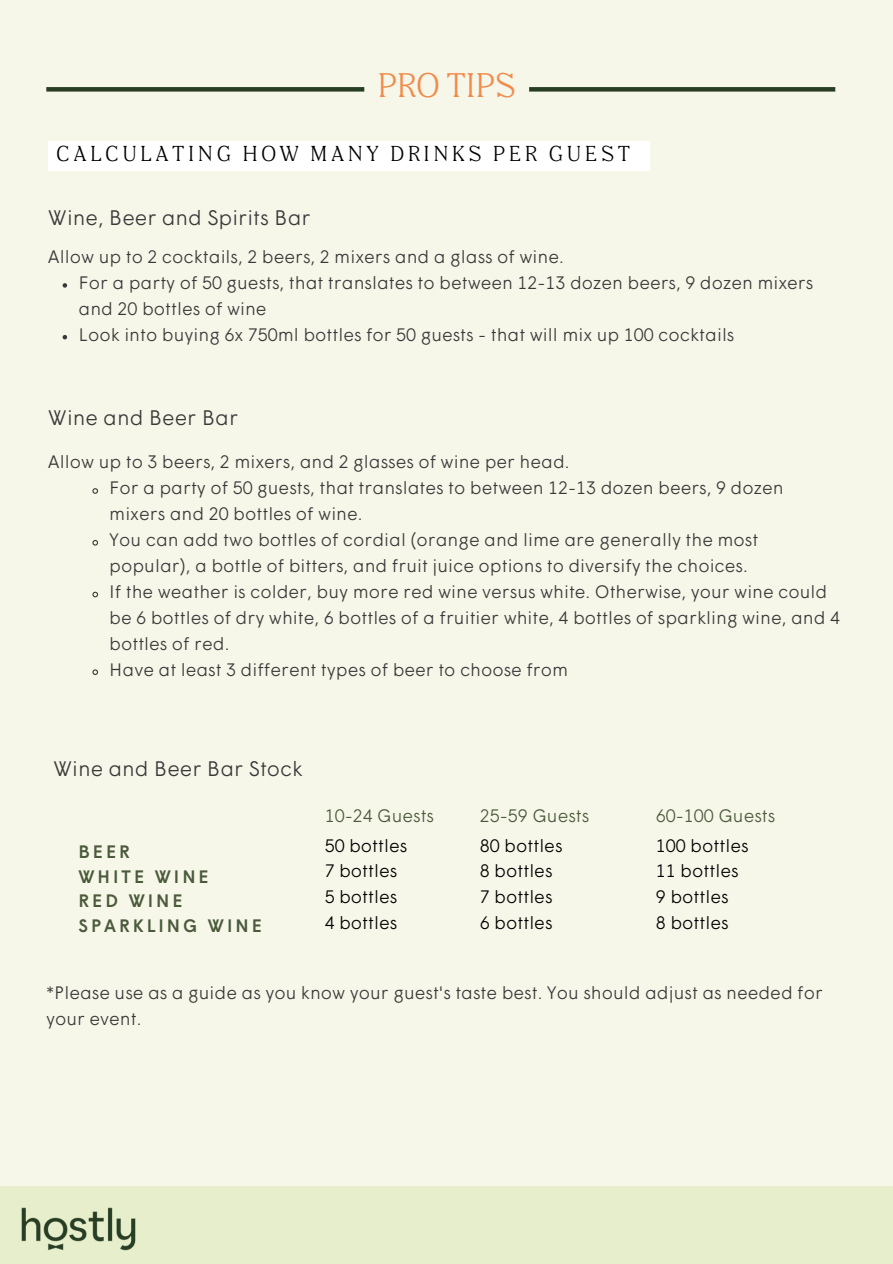
<style>
.page{position:relative;width:893px;height:1264px;background:#fff}
.page>*{position:absolute;margin:0;border:0;box-sizing:border-box;transform-origin:0 0}
.t1{font:33.15px "Nib Pro";color:#f18b49}
.t2{font:300 21px "Wigrum";color:#393939}
.t3{font:21px "Nib Pro";letter-spacing:.17em;color:#000}
.t4{font:300 18px/25.8px "Wigrum";color:#393939}
.t5{font:300 18px "Wigrum";color:#000}
.t6{font:300 18px "Wigrum";color:#4a5a3a}
.t7{font:500 18px/24.8px "Wigrum";letter-spacing:.17em;color:#4a5a3a}
</style>
<div class="page">
<div style="left:0;top:0;width:892px;height:1263px;background:#f6f6e9"></div>
<div style="left:0;top:1186px;width:892px;height:77px;background:#e7eecb"></div>
<div style="left:48px;top:141px;width:601px;height:30px;background:#fff"></div>
<svg style="left:63px;top:283px;width:4px;height:5px"></svg>
<svg style="left:63px;top:335px;width:4px;height:4px"></svg>
<svg style="left:92px;top:488px;width:6px;height:6px"></svg>
<svg style="left:92px;top:540px;width:6px;height:6px"></svg>
<svg style="left:92px;top:591px;width:7px;height:7px"></svg>
<svg style="left:92px;top:669px;width:6px;height:6px"></svg>
<div style="left:46px;top:87px;width:789px;height:5px;background:#273e24"></div>
<div style="left:364px;top:66px;width:165px;height:46px;background:#f6f6e9;border-radius:11px"></div>
<img style="left:21px;top:1207px;width:115px;height:44px">
<p class="t1" style="left:377px;top:71px;width:140px">PRO TIPS</p>
<h2 class="t3" style="left:57px;top:145px;width:575px">CALCULATING HOW MANY DRINKS PER GUEST</h2>
<h1 class="t2" style="left:48px;top:209px;width:264px">Wine, Beer and Spirits Bar</h1>
<p class="t4" style="left:48px;top:245px;width:517px">Allow up to 2 cocktails, 2 beers, 2 mixers and a glass of wine.</p>
<p class="t4" style="left:79px;top:271px;width:736px">For a party of 50 guests, that translates to between 12-13 dozen beers, 9 dozen mixers and 20 bottles of wine</p>
<p class="t4" style="left:79px;top:323px;width:657px">Look into buying 6x 750ml bottles for 50 guests - that will mix up 100 cocktails</p>
<p class="t2" style="left:48px;top:409px;width:192px">Wine and Beer Bar</p>
<p class="t4" style="left:48px;top:451px;width:523px">Allow up to 3 beers, 2 mixers, and 2 glasses of wine per head.</p>
<p class="t4" style="left:109px;top:477px;width:675px">For a party of 50 guests, that translates to between 12-13 dozen beers, 9 dozen mixers and 20 bottles of wine.</p>
<p class="t4" style="left:109px;top:528px;width:650px">You can add two bottles of cordial (orange and lime are generally the most popular), a bottle of bitters, and fruit juice options to diversify the choices.</p>
<p class="t4" style="left:109px;top:580px;width:732px">If the weather is colder, buy more red wine versus white. Otherwise, your wine could be 6 bottles of dry white, 6 bottles of a fruitier white, 4 bottles of sparkling wine, and 4 bottles of red.</p>
<p class="t4" style="left:109px;top:658px;width:460px">Have at least 3 different types of beer to choose from</p>
<p class="t2" style="left:53px;top:760px;width:251px">Wine and Beer Bar Stock</p>
<h3 class="t6" style="left:324px;top:808px;width:111px">10-24 Guests</h3>
<p class="t6" style="left:480px;top:808px;width:111px">25-59 Guests</p>
<p class="t6" style="left:655px;top:808px;width:121px">60-100 Guests</p>
<h3 class="t7" style="left:78px;top:841px;width:53px">BEER</h3>
<p class="t5" style="left:324px;top:838px;width:84px">50 bottles</p>
<h3 class="t7" style="left:78px;top:865px;width:185px">WHITE WINE<br>RED WINE<br>SPARKLING WINE</h3>
<p class="t5" style="left:480px;top:838px;width:84px">80 bottles</p>
<p class="t5" style="left:655px;top:838px;width:94px">100 bottles</p>
<p class="t5" style="left:324px;top:863px;width:74px">7 bottles</p>
<p class="t5" style="left:480px;top:863px;width:74px">8 bottles</p>
<p class="t5" style="left:655px;top:863px;width:84px">11 bottles</p>
<h3 class="t5" style="left:324px;top:889px;width:74px">5 bottles</h3>
<h4 class="t5" style="left:480px;top:889px;width:74px">7 bottles</h4>
<p class="t5" style="left:655px;top:889px;width:74px">9 bottles</p>
<p class="t5" style="left:324px;top:915px;width:74px">4 bottles</p>
<p class="t5" style="left:480px;top:915px;width:74px">6 bottles</p>
<p class="t5" style="left:655px;top:915px;width:74px">8 bottles</p>
<p class="t4" style="left:46px;top:981px;width:778px">*Please use as a guide as you know your guest's taste best. You should adjust as needed for your event.</p>
</div>
